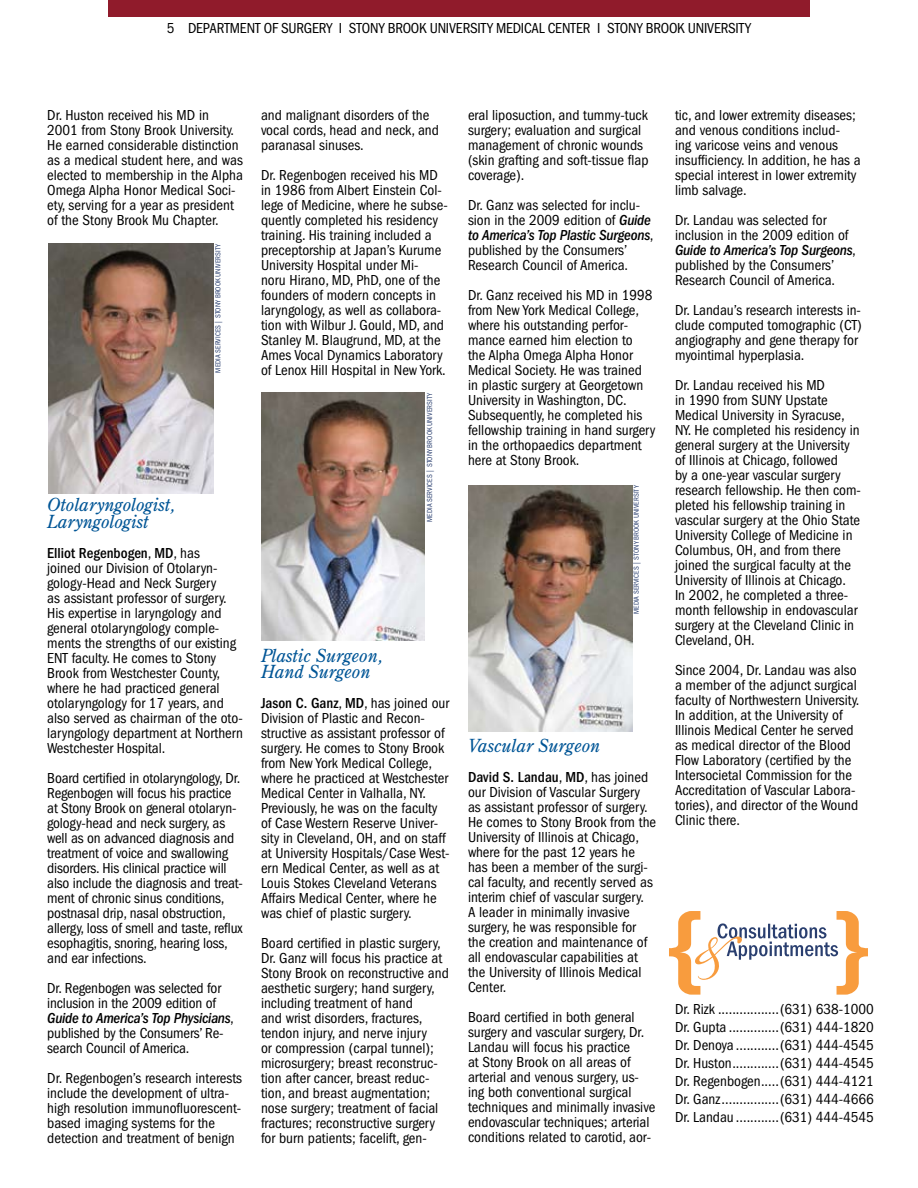
<style>
.page{position:relative;width:918px;height:1188px;background:#fff}
.page>*{position:absolute;margin:0;border:0;box-sizing:border-box;transform-origin:0 0}
.t1{font:italic 18px/16.5px "Century Old Style Std";color:#005596}
.t2{font:condensed 15px/15px "Franklin Gothic";color:#000}
.t3{font:condensed 7.5px "Franklin Gothic";letter-spacing:.005em;color:#2a3f6f}
.s1{font-weight:500}
.s2{font-weight:500;font-style:italic}
</style>
<div class="page">
<div style="left:108px;top:0;width:702px;height:17px;background:#901b2b"></div>
<img style="left:261px;top:393px;width:164px;height:248px">
<img style="left:48px;top:244px;width:165px;height:249px">
<svg style="left:669px;top:911px;width:199px;height:84px"></svg>
<img style="left:468px;top:485px;width:164px;height:246px">
<p class="t2" style="left:167px;top:21px;width:586px">5 DEPARTMENT OF SURGERY I STONY BROOK UNIVERSITY MEDICAL CENTER I STONY BROOK UNIVERSITY</p>
<p class="t2" style="left:47px;top:107px;width:197px">Dr. Huston received his MD in<br>2001 from Stony Brook University.<br>He earned considerable distinction as a medical student here, and was elected to membership in the Alpha<br>Omega Alpha Honor Medical Soci&shy;ety, serving for a year as president of the Stony Brook Mu Chapter.</p>
<p class="t3" style="left:214px;top:373px;width:131px;rotate:-90deg">MEDIA SERVICES | STONY BROOK UNIVERSITY</p>
<p class="t1" style="left:47px;top:496px;width:129px">Otolaryngologist,<br>Laryngologist</p>
<p class="t2" style="left:47px;top:545px;width:197px"><span class="s1">Elliot Regenbogen</span>, <span class="s1">MD</span>, has<br>joined our Division of Otolaryn&shy;gology-Head and Neck Surgery<br>as assistant professor of surgery.<br>His expertise in laryngology and general otolaryngology comple&shy;ments the strengths of our existing<br>ENT faculty. He comes to Stony<br>Brook from Westchester County, where he had practiced general otolaryngology for 17 years, and also served as chairman of the oto&shy;laryngology department at Northern<br>Westchester Hospital.</p>
<p class="t2" style="left:47px;top:770px;width:197px">Board certified in otolaryngology, Dr.<br>Regenbogen will focus his practice at Stony Brook on general otolaryn&shy;gology-head and neck surgery, as well as on advanced diagnosis and treatment of voice and swallowing disorders. His clinical practice will also include the diagnosis and treat&shy;ment of chronic sinus conditions, postnasal drip, nasal obstruction, allergy, loss of smell and taste, reflux esophagitis, snoring, hearing loss, and ear infections.</p>
<p class="t2" style="left:47px;top:980px;width:188px">Dr. Regenbogen was selected for inclusion in the 2009 edition of<br><span class="s2">Guide to America’s Top Physicians</span>, published by the Consumers’ Re&shy;search Council of America.</p>
<p class="t2" style="left:47px;top:1070px;width:196px">Dr. Regenbogen’s research interests include the development of ultra&shy;high resolution immunofluorescent&shy;based imaging systems for the detection and treatment of benign</p>
<p class="t2" style="left:261px;top:108px;width:179px">and malignant disorders of the vocal cords, head and neck, and paranasal sinuses.</p>
<p class="t2" style="left:261px;top:168px;width:188px">Dr. Regenbogen received his MD in 1986 from Albert Einstein Col&shy;lege of Medicine, where he subse&shy;quently completed his residency training. His training included a preceptorship at Japan’s Kurume<br>University Hospital under Mi-<br>noru Hirano, MD, PhD, one of the founders of modern concepts in laryngology, as well as collabora&shy;tion with Wilbur J. Gould, MD, and<br>Stanley M. Blaugrund, MD, at the<br>Ames Vocal Dynamics Laboratory of Lenox Hill Hospital in New York.</p>
<p class="t3" style="left:425px;top:522px;width:131px;rotate:-90deg">MEDIA SERVICES | STONY BROOK UNIVERSITY</p>
<p class="t1" style="left:261px;top:647px;width:123px">Plastic Surgeon,<br>Hand Surgeon</p>
<p class="t2" style="left:261px;top:696px;width:190px"><span class="s1">Jason C. Ganz</span>, <span class="s1">MD</span>, has joined our<br>Division of Plastic and Recon&shy;structive as assistant professor of surgery. He comes to Stony Brook from New York Medical College, where he practiced at Westchester<br>Medical Center in Valhalla, NY.<br>Previously, he was on the faculty of Case Western Reserve Univer&shy;sity in Cleveland, OH, and on staff at University Hospitals/Case West&shy;ern Medical Center, as well as at<br>Louis Stokes Cleveland Veterans<br>Affairs Medical Center, where he was chief of plastic surgery.</p>
<p class="t2" style="left:261px;top:936px;width:189px">Board certified in plastic surgery, Dr. Ganz will focus his practice at Stony Brook on reconstructive and aesthetic surgery; hand surgery, including treatment of hand<br>and wrist disorders, fractures, tendon injury, and nerve injury<br>or compression (carpal tunnel); microsurgery; breast reconstruc&shy;tion after cancer, breast reduc&shy;tion, and breast augmentation; nose surgery; treatment of facial fractures; reconstructive surgery for burn patients; facelift, gen-</p>
<p class="t2" style="left:468px;top:108px;width:182px">eral liposuction, and tummy-tuck surgery; evaluation and surgical management of chronic wounds (skin grafting and soft-tissue flap coverage).</p>
<p class="t2" style="left:468px;top:198px;width:187px">Dr. Ganz was selected for inclu&shy;sion in the 2009 edition of <span class="s2">Guide to America’s Top Plastic Surgeons</span>, published by the Consumers’<br>Research Council of America.</p>
<p class="t2" style="left:468px;top:288px;width:189px">Dr. Ganz received his MD in 1998 from New York Medical College, where his outstanding perfor&shy;mance earned him election to<br>the Alpha Omega Alpha Honor<br>Medical Society. He was trained in plastic surgery at Georgetown<br>University in Washington, DC.<br>Subsequently, he completed his fellowship training in hand surgery in the orthopaedics department here at Stony Brook.</p>
<p class="t3" style="left:632px;top:614px;width:131px;rotate:-90deg">MEDIA SERVICES | STONY BROOK UNIVERSITY</p>
<p class="t1" style="left:468px;top:737px;width:134px">Vascular Surgeon</p>
<p class="t2" style="left:468px;top:769px;width:190px"><span class="s1">David S. Landau</span>, <span class="s1">MD</span>, has joined our Division of Vascular Surgery as assistant professor of surgery.<br>He comes to Stony Brook from the<br>University of Illinois at Chicago, where for the past 12 years he has been a member of the surgi&shy;cal faculty, and recently served as interim chief of vascular surgery.<br>A leader in minimally invasive surgery, he was responsible for the creation and maintenance of all endovascular capabilities at the University of Illinois Medical<br>Center.</p>
<p class="t2" style="left:468px;top:1009px;width:189px">Board certified in both general surgery and vascular surgery, Dr.<br>Landau will focus his practice<br>at Stony Brook on all areas of arterial and venous surgery, us&shy;ing both conventional surgical techniques and minimally invasive endovascular techniques; arterial conditions related to carotid, aor-</p>
<p class="t2" style="left:675px;top:108px;width:187px">tic, and lower extremity diseases; and venous conditions includ-<br>ing varicose veins and venous insufficiency. In addition, he has a special interest in lower extremity limb salvage.</p>
<p class="t2" style="left:675px;top:213px;width:182px">Dr. Landau was selected for inclusion in the 2009 edition of<br><span class="s2">Guide to America’s Top Surgeons</span>, published by the Consumers’<br>Research Council of America.</p>
<p class="t2" style="left:675px;top:303px;width:188px">Dr. Landau’s research interests in&shy;clude computed tomographic (CT) angiography and gene therapy for myointimal hyperplasia.</p>
<p class="t2" style="left:675px;top:378px;width:187px">Dr. Landau received his MD<br>in 1990 from SUNY Upstate<br>Medical University in Syracuse,<br>NY. He completed his residency in general surgery at the University of Illinois at Chicago, followed<br>by a one-year vascular surgery research fellowship. He then com&shy;pleted his fellowship training in vascular surgery at the Ohio State<br>University College of Medicine in<br>Columbus, OH, and from there joined the surgical faculty at the<br>University of Illinois at Chicago.<br>In 2002, he completed a three&shy;month fellowship in endovascular surgery at the Cleveland Clinic in<br>Cleveland, OH.</p>
<p class="t2" style="left:675px;top:663px;width:186px">Since 2004, Dr. Landau was also a member of the adjunct surgical faculty of Northwestern University.<br>In addition, at the University of<br>Illinois Medical Center he served as medical director of the Blood<br>Flow Laboratory (certified by the<br>Intersocietal Commission for the<br>Accreditation of Vascular Labora&shy;tories), and director of the Wound<br>Clinic there.</p>
<p class="t2" style="left:675px;top:1000px;width:200px;line-height:18px;text-align:justify">Dr. Rizk .................(631) 638-1000<br>Dr. Gupta ..............(631) 444-1820<br>Dr. Denoya ............(631) 444-4545<br>Dr. Huston.............(631) 444-4545<br>Dr. Regenbogen.....(631) 444-4121<br>Dr. Ganz................(631) 444-4666<br>Dr. Landau ............(631) 444-4545</p>
</div>
